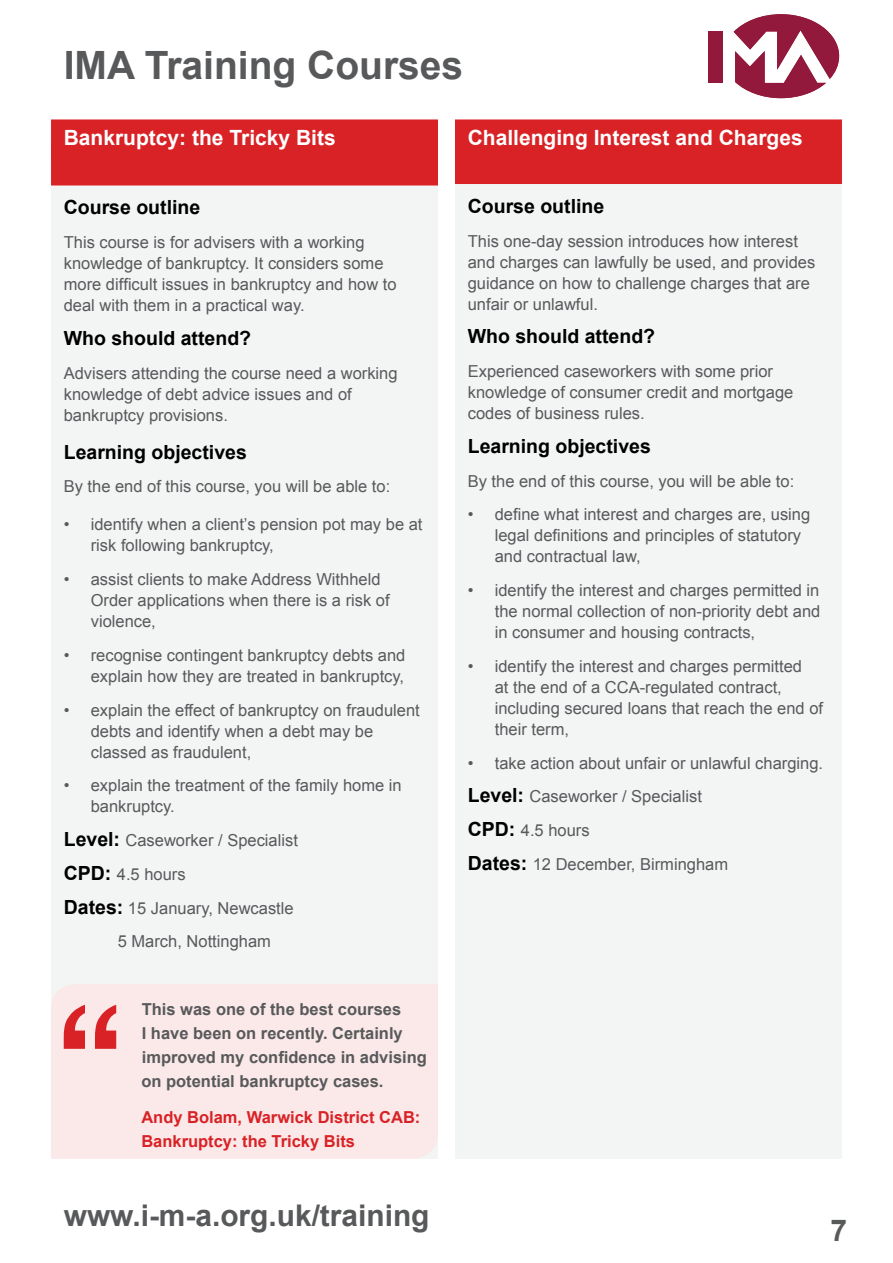
<style>
.page{position:relative;width:893px;height:1263px;background:#fff}
.page>*{position:absolute;margin:0;border:0;box-sizing:border-box;transform-origin:0 0}
.t1{font:700 39px "Arial";color:#58595b}
.t2{font:700 30px "Arial";color:#58595b}
.t3{font:700 29.85px "Arial";color:#58595b}
.t4{font:700 21px "Arial";color:#fff}
.t5{font:700 19.5px "Arial";color:#000}
.t6{font:16.5px/21px "Arial";color:#58595b}
.t7{font:700 16.5px/24px "Arial";color:#58595b}
.t8{font:700 16.5px/24px "Arial";color:#d92226}
.s1{font-weight:700;font-size:19.5px;color:#000}
</style>
<div class="page">
<div style="left:709px;top:31px;width:14px;height:52px;background:#92193b"></div>
<svg style="left:734px;top:14px;width:105px;height:84px"></svg>
<div style="left:455px;top:126px;width:387px;height:1033px;background:#f3f4f4"></div>
<div style="left:51px;top:133px;width:387px;height:1026px;background:#f3f4f4"></div>
<div style="left:51px;top:119px;width:387px;height:39px;background:#d92226"></div>
<div style="left:51px;top:146px;width:387px;height:39px;background:#d92226"></div>
<div style="left:455px;top:119px;width:387px;height:39px;background:#d92226"></div>
<div style="left:455px;top:145px;width:387px;height:39px;background:#d92226"></div>
<div style="left:51px;top:984px;width:387px;height:174px;background:#fbe9e9"></div>
<div style="left:141px;top:1003px;width:286px;height:92px;background:#fbe9e9"></div>
<svg style="left:64px;top:1005px;width:52px;height:44px"></svg>
<h1 class="t1" style="left:64px;top:40px;width:401px">IMA Training Courses</h1>
<p class="t4" style="left:64px;top:124px;width:273px">Bankruptcy: the Tricky Bits</p>
<p class="t5" style="left:64px;top:194px;width:138px">Course outline</p>
<p class="t6" style="left:64px;top:232px;width:334px">This course is for advisers with a working knowledge of bankruptcy. It considers some more difficult issues in bankruptcy and how to deal with them in a practical way.</p>
<p class="t5" style="left:64px;top:325px;width:189px">Who should attend?</p>
<p class="t6" style="left:64px;top:362px;width:335px">Advisers attending the course need a working knowledge of debt advice issues and of bankruptcy provisions.</p>
<p class="t5" style="left:64px;top:439px;width:185px">Learning objectives</p>
<p class="t6" style="left:64px;top:476px;width:328px">By the end of this course, you will be able to:</p>
<p class="t6" style="left:91px;top:514px;width:333px;text-indent:-27px">• identify when a client’s pension pot may be at risk following bankruptcy,</p>
<p class="t6" style="left:91px;top:569px;width:300px;text-indent:-27px">• assist clients to make Address Withheld<br>Order applications when there is a risk of violence,</p>
<p class="t6" style="left:64px;top:645px;width:343px;text-align:right">• recognise contingent bankruptcy debts and explain how they are treated in bankruptcy,</p>
<p class="t6" style="left:91px;top:699px;width:330px;text-indent:-27px">• explain the effect of bankruptcy on fraudulent debts and identify when a debt may be classed as fraudulent,</p>
<p class="t6" style="left:91px;top:775px;width:312px;text-indent:-27px">• explain the treatment of the family home in bankruptcy.</p>
<p class="t6" style="left:64px;top:830px;width:236px"><span class="s1">Level:</span> Caseworker / Specialist</p>
<p class="t6" style="left:64px;top:864px;width:123px"><span class="s1">CPD:</span> 4.5 hours</p>
<p class="t6" style="left:64px;top:897px;width:231px"><span class="s1">Dates:</span> 15 January, Newcastle</p>
<p class="t6" style="left:118px;top:931px;width:155px">5 March, Nottingham</p>
<p class="t7" style="left:141px;top:997px;width:287px">This was one of the best courses<br>I have been on recently. Certainly improved my confidence in advising on potential bankruptcy cases.</p>
<p class="t8" style="left:141px;top:1106px;width:281px">Andy Bolam, Warwick District CAB:<br>Bankruptcy: the Tricky Bits</p>
<p class="t4" style="left:468px;top:124px;width:336px">Challenging Interest and Charges</p>
<p class="t5" style="left:468px;top:193px;width:138px">Course outline</p>
<p class="t6" style="left:468px;top:230px;width:349px">This one-day session introduces how interest and charges can lawfully be used, and provides guidance on how to challenge charges that are unfair or unlawful.</p>
<p class="t5" style="left:468px;top:323px;width:189px">Who should attend?</p>
<p class="t6" style="left:468px;top:361px;width:327px">Experienced caseworkers with some prior knowledge of consumer credit and mortgage codes of business rules.</p>
<p class="t5" style="left:468px;top:433px;width:185px">Learning objectives</p>
<p class="t6" style="left:468px;top:470px;width:328px">By the end of this course, you will be able to:</p>
<p class="t6" style="left:495px;top:504px;width:317px;text-indent:-27px">• define what interest and charges are, using legal definitions and principles of statutory and contractual law,</p>
<p class="t6" style="left:495px;top:580px;width:327px;text-align:justify;text-indent:-27px">• identify the interest and charges permitted in the normal collection of non-priority debt and in consumer and housing contracts,</p>
<p class="t6" style="left:495px;top:656px;width:330px;text-indent:-27px">• identify the interest and charges permitted<br>at the end of a CCA-regulated contract, including secured loans that reach the end of their term,</p>
<p class="t6" style="left:468px;top:746px;width:354px;line-height:33.8px">• take action about unfair or unlawful charging.<br><span class="s1">Level:</span> Caseworker / Specialist<br><span class="s1">CPD:</span> 4.5 hours<br><span class="s1">Dates:</span> 12 December, Birmingham</p>
<h3 class="t3" style="left:64px;top:1196px;width:367px">www.i-m-a.org.uk/training</h3>
<h2 class="t2" style="left:831px;top:1211px;width:18px">7</h2>
</div>
